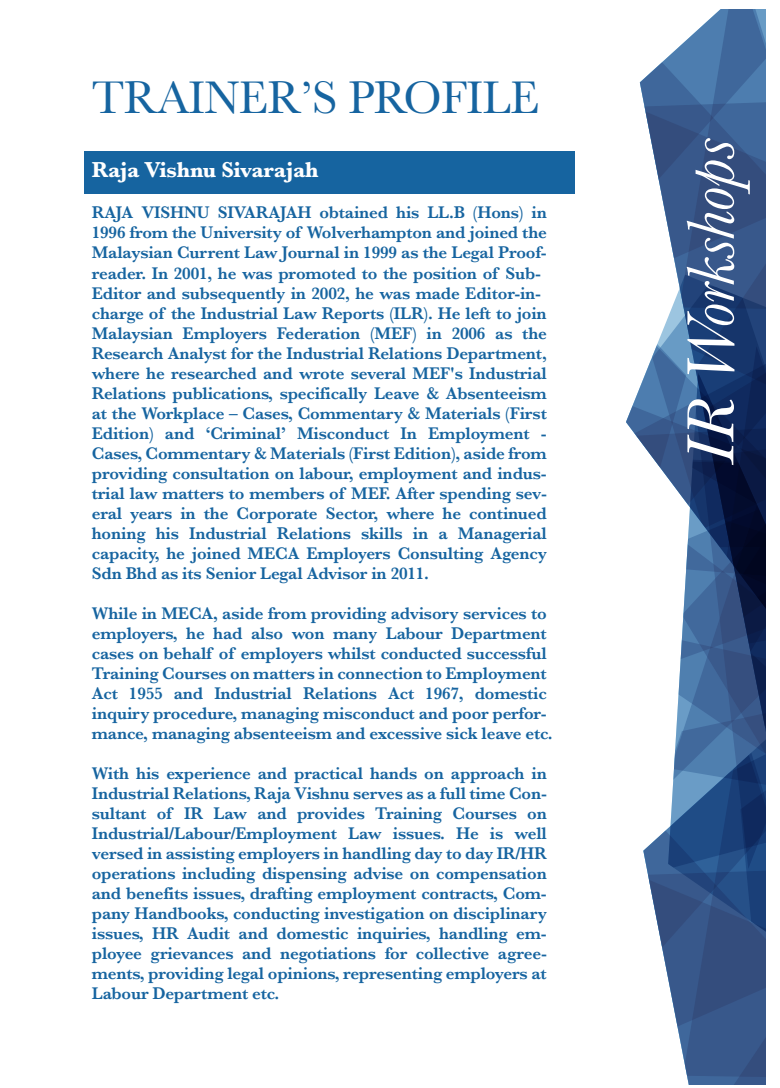
<style>
.page{position:relative;width:780px;height:1088px;background:#fff}
.page>*{position:absolute;margin:0;border:0;box-sizing:border-box;transform-origin:0 0}
.t1{font:italic 69.25px "Baskerville";letter-spacing:-.01em;color:#fff}
.t2{font:47.5px "Baskerville";letter-spacing:-.01em;color:#1664a0}
.t3{font:700 22.5px "Baskerville";letter-spacing:-.01em;color:#fff}
.t4{font:600 17.5px/20px "Baskerville";letter-spacing:-.01em;color:#1664a0}
</style>
<div class="page">
<svg style="left:682px;top:9px;width:83px;height:54px;background:#6287b3"></svg>
<svg style="left:682px;top:63px;width:83px;height:135px;background:#3c6092"></svg>
<svg style="left:682px;top:198px;width:83px;height:77px;background:#365385"></svg>
<svg style="left:639px;top:44px;width:43px;height:231px"></svg>
<svg style="left:626px;top:275px;width:139px;height:810px"></svg>
<svg style="left:626px;top:489px;width:139px;height:311px"></svg>
<div style="left:84px;top:151px;width:490px;height:42px;background:#1664a0"></div>
<h2 class="t2" style="left:92px;top:68px;width:449px">TRAINER’S PROFILE</h2>
<p class="t3" style="left:92px;top:154px;width:228px">Raja Vishnu Sivarajah</p>
<p class="t4" style="left:92px;top:203px;width:456px">RAJA VISHNU SIVARAJAH obtained his LL.B (Hons) in 1996 from the University of Wolverhampton and joined the Malaysian Current Law Journal in 1999 as the Legal Proof&shy;reader. In 2001, he was promoted to the position of Sub-Editor and subsequently in 2002, he was made Editor-in&shy;charge of the Industrial Law Reports (ILR). He left to join Malaysian Employers Federation (MEF) in 2006 as the Research Analyst for the Industrial Relations Department, where he researched and wrote several MEF's Industrial Relations publications, specifically Leave &amp; Absenteeism at the Workplace – Cases, Commentary &amp; Materials (First Edition) and ‘Criminal’ Misconduct In Employment - Cases, Commentary &amp; Materials (First Edition), aside from providing consultation on labour, employment and indus&shy;trial law matters to members of MEF. After spending sev&shy;eral years in the Corporate Sector, where he continued honing his Industrial Relations skills in a Managerial capacity, he joined MECA Employers Consulting Agency Sdn Bhd as its Senior Legal Advisor in 2011.</p>
<p class="t4" style="left:92px;top:603px;width:462px">While in MECA, aside from providing advisory services to employers, he had also won many Labour Department cases on behalf of employers whilst conducted successful Training Courses on matters in connection to Employment Act 1955 and Industrial Relations Act 1967, domestic inquiry procedure, managing misconduct and poor perfor&shy;mance, managing absenteeism and excessive sick leave etc.</p>
<p class="t4" style="left:92px;top:763px;width:456px;text-align:justify">With his experience and practical hands on approach in Industrial Relations, Raja Vishnu serves as a full time Con&shy;sultant of IR Law and provides Training Courses on Industrial/Labour/Employment Law issues. He is well versed in assisting employers in handling day to day IR/HR operations including dispensing advise on compensation and benefits issues, drafting employment contracts, Com&shy;pany Handbooks, conducting investigation on disciplinary issues, HR Audit and domestic inquiries, handling em&shy;ployee grievances and negotiations for collective agree&shy;ments, providing legal opinions, representing employers at Labour Department etc.</p>
<h1 class="t1" style="left:664px;top:464px;width:327px;rotate:-90deg">IR Workshops</h1>
</div>
